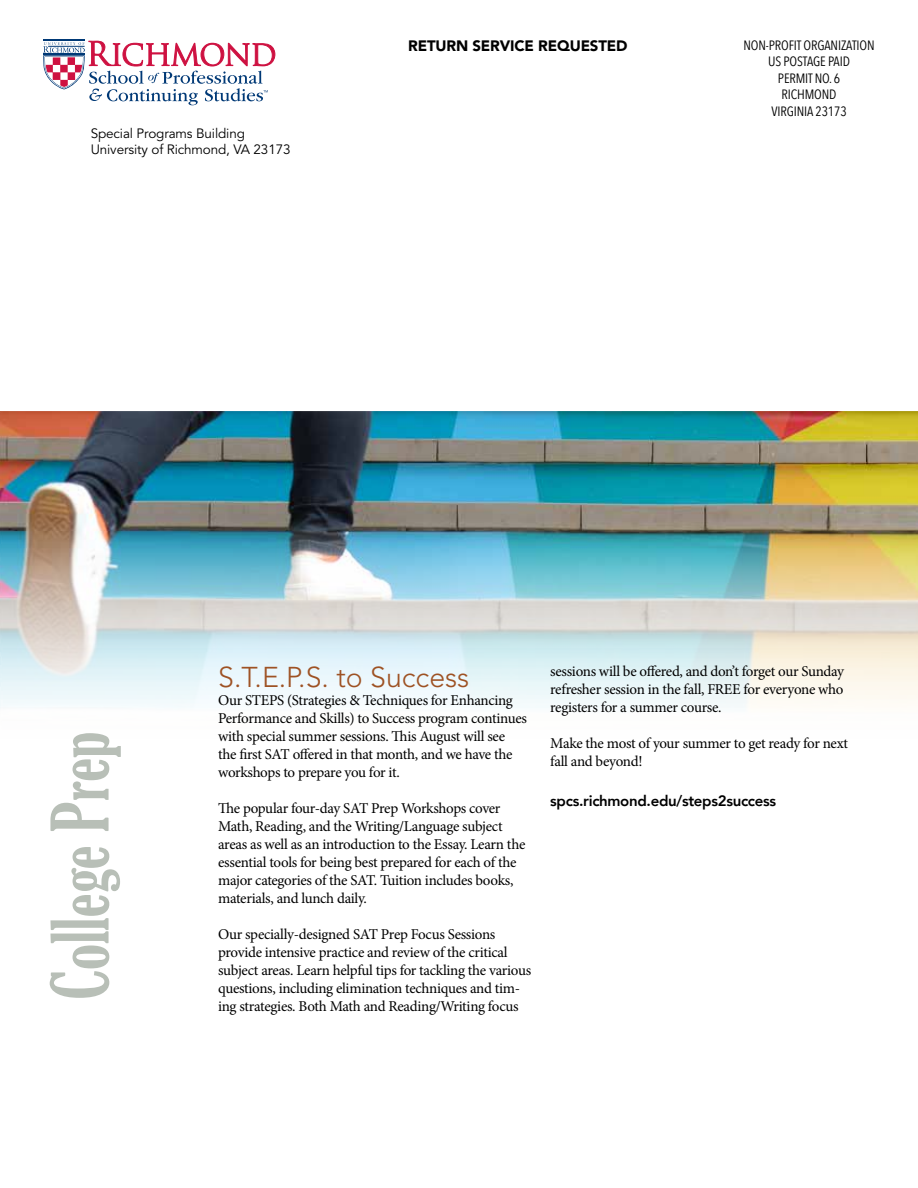
<style>
.page{position:relative;width:918px;height:1188px;background:#fff}
.page>*{position:absolute;margin:0;border:0;box-sizing:border-box;transform-origin:0 0}
.t1{font:extra-condensed 76.5px "Gloucester";color:#b8bfb7}
.t2{font:300 28.5px "Avenir LT Std";color:#9e5224}
.t3{font:15px/18px "Minion Pro";letter-spacing:-.02em;color:#000}
.t4{font:800 15px "Avenir";letter-spacing:-.02em;color:#000}
.t5{font:900 15px "Avenir LT Std";letter-spacing:-.01em;color:#000}
.t6{font:condensed 13.5px/16.5px "Avenir Next LT Com";letter-spacing:-.01em;color:#000;text-align:center}
.t7{font:13.5px/16.5px "Avenir LT Std";letter-spacing:-.01em;color:#000}
</style>
<div class="page">
<img style="left:0;top:412px;width:918px;height:296px">
<svg style="left:43px;top:39px;width:232px;height:66px"></svg>
<p class="t7" style="left:91px;top:125px;width:201px">Special Programs Building<br>University of Richmond, VA 23173</p>
<p class="t5" style="left:408px;top:37px;width:221px">RETURN SERVICE REQUESTED</p>
<p class="t6" style="left:743px;top:37px;width:133px">NON-PROFIT ORGANIZATION<br>US POSTAGE PAID<br>PERMIT NO. 6<br>RICHMOND<br>VIRGINIA 23173</p>
<h1 class="t1" style="left:37px;top:1000px;width:270px;rotate:-90deg">College Prep</h1>
<h2 class="t2" style="left:218px;top:660px;width:253px">S.T.E.P.S. to Success</h2>
<p class="t3" style="left:218px;top:691px;width:310px">Our STEPS (Strategies &amp; Techniques for Enhancing Performance and Skills) to Success program continues with special summer sessions. This August will see the first SAT offered in that month, and we have the workshops to prepare you for it.</p>
<p class="t3" style="left:218px;top:799px;width:309px">The popular four-day SAT Prep Workshops cover Math, Reading, and the Writing/Language subject areas as well as an introduction to the Essay. Learn the essential tools for being best prepared for each of the major categories of the SAT. Tuition includes books, materials, and lunch daily.</p>
<p class="t3" style="left:218px;top:925px;width:315px">Our specially-designed SAT Prep Focus Sessions provide intensive practice and review of the critical subject areas. Learn helpful tips for tackling the various questions, including elimination techniques and tim&shy;ing strategies. Both Math and Reading/Writing focus</p>
<p class="t3" style="left:550px;top:662px;width:295px;text-align:justify">sessions will be offered, and don’t forget our Sunday refresher session in the fall, FREE for everyone who registers for a summer course.</p>
<p class="t3" style="left:550px;top:734px;width:299px">Make the most of your summer to get ready for next fall and beyond!</p>
<p class="t4" style="left:550px;top:789px;width:227px">spcs.richmond.edu/steps2success</p>
</div>
